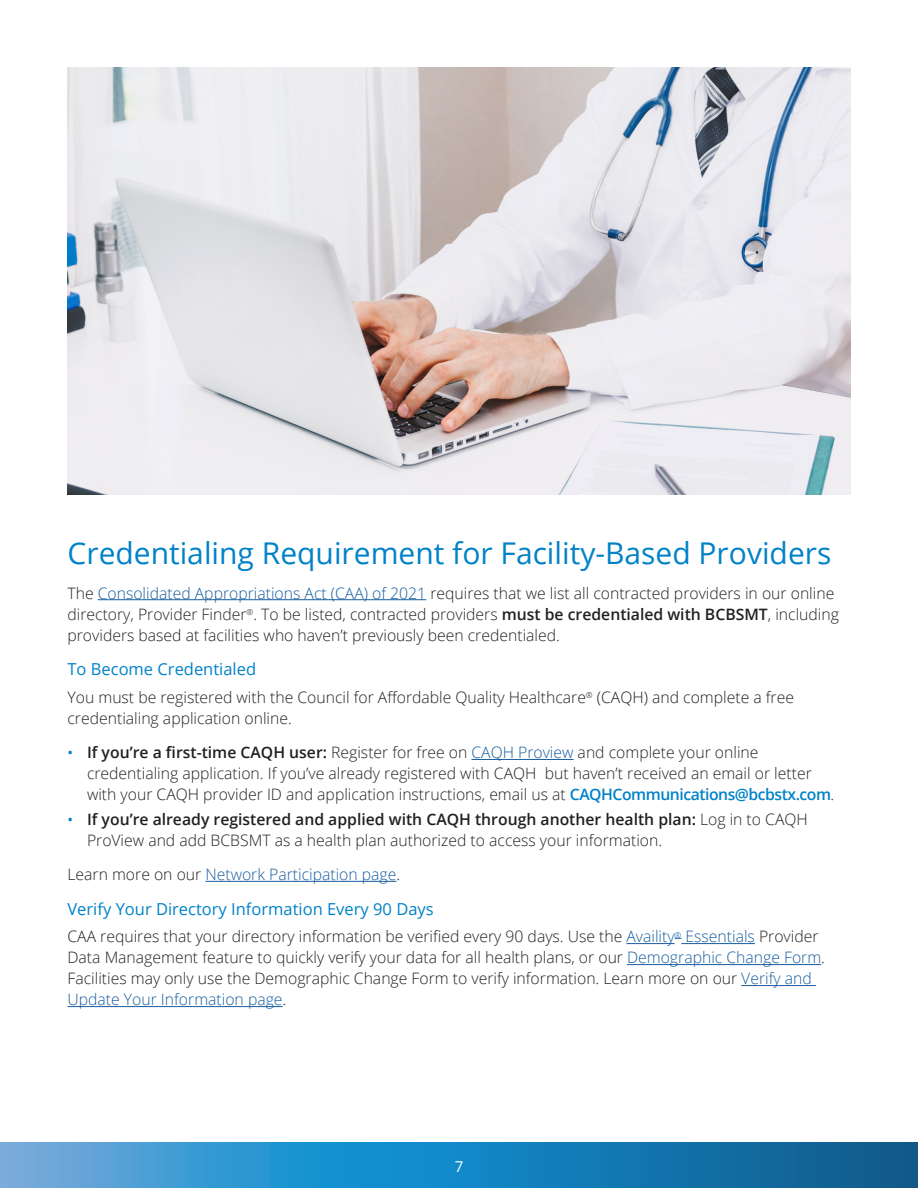
<style>
.page{position:relative;width:918px;height:1188px;background:#fff}
.page>*{position:absolute;margin:0;border:0;box-sizing:border-box;transform-origin:0 0}
.NL_article_title{font:30px "Open Sans";color:#0082c8}
.NL_subhead{font:16.5px "Open Sans";color:#0082c8}
.NL_Body{font:300 15.75px/21px "Open Sans";color:#231f20}
.NL_Body-2{font:300 15.75px "Open Sans";color:#175d9e}
.t1{font:15px "Open Sans";color:#fff}
.s1{color:#175d9e}
.s2{font-weight:600}
.s3{font-weight:400;font-size:15px;color:#0082c8}
.s4{font-weight:600;color:#0082c8}
.s5{color:#231f20}
</style>
<div class="page">
<svg style="left:0;top:1142px;width:918px;height:46px"></svg>
<img style="left:68px;top:68px;width:782px;height:427px">
<hr style="left:98px;top:599px;width:328px;height:1px;background:#175d9e">
<hr style="left:471px;top:759px;width:103px;height:1px;background:#175d9e">
<hr style="left:205px;top:881px;width:191px;height:1px;background:#175d9e">
<hr style="left:626px;top:943px;width:49px;height:1px;background:#175d9e">
<hr style="left:681px;top:943px;width:74px;height:1px;background:#175d9e">
<hr style="left:627px;top:964px;width:194px;height:1px;background:#175d9e">
<hr style="left:741px;top:985px;width:75px;height:1px;background:#175d9e">
<hr style="left:68px;top:1006px;width:215px;height:1px;background:#175d9e">
<p class="NL_article_title" style="left:68px;top:533px;width:765px">Credentialing Requirement for Facility-Based Providers</p>
<p class="NL_Body" style="left:68px;top:582px;width:773px">The <span class="s1">Consolidated Appropriations Act (CAA) of 2021</span> requires that we list all contracted providers in our online directory, Provider Finder<sup>®</sup>. To be listed, contracted providers <span class="s2">must be credentialed with BCBSMT</span>, including providers based at facilities who haven’t previously been credentialed.</p>
<p class="NL_subhead" style="left:68px;top:658px;width:190px">To Become Credentialed</p>
<p class="NL_Body" style="left:68px;top:686px;width:728px">You must be registered with the Council for Affordable Quality Healthcare<sup>®</sup> (CAQH) and complete a free credentialing application online.</p>
<p class="NL_Body" style="left:87px;top:742px;width:749px;text-indent:-20px"><span class="s3">•</span> <span class="s2">If you’re a first-time CAQH user:</span> Register for free on <span class="s1">CAQH Proview</span> and complete your online credentialing application. If you’ve already registered with CAQH but haven’t received an email or letter with your CAQH provider ID and application instructions, email us at <span class="s4">CAQHCommunications@bcbstx.com</span>.</p>
<p class="NL_Body" style="left:87px;top:808px;width:722px;text-indent:-20px"><span class="s3">•</span> <span class="s2">If you’re already registered and applied with CAQH through another health plan:</span> Log in to CAQH<br>ProView and add BCBSMT as a health plan authorized to access your information.</p>
<p class="NL_Body-2" style="left:68px;top:864px;width:334px"><span class="s5">Learn more on our</span> Network Participation page<span class="s5">.</span></p>
<p class="NL_subhead" style="left:68px;top:897px;width:368px">Verify Your Directory Information Every 90 Days</p>
<p class="NL_Body" style="left:68px;top:926px;width:759px">CAA requires that your directory information be verified every 90 days. Use the <span class="s1">Availity</span><sup>®</sup> <span class="s1">Essentials</span> Provider Data Management feature to quickly verify your data for all health plans, or our <span class="s1">Demographic Change Form</span>.<br>Facilities may only use the Demographic Change Form to verify information. Learn more on our <span class="s1">Verify and Update Your Information page</span>.</p>
<p class="t1" style="left:455px;top:1157px;width:10px">7</p>
</div>
